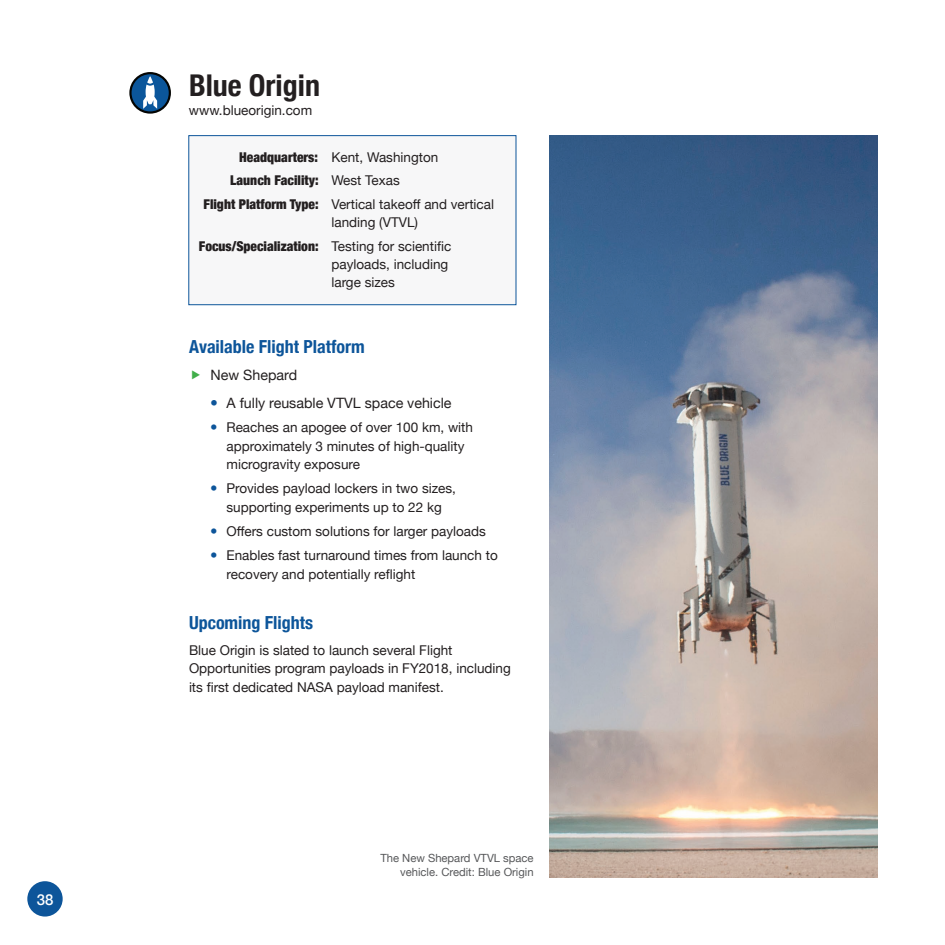
<style>
.page{position:relative;width:945px;height:945px;background:#fff}
.page>*{position:absolute;margin:0;border:0;box-sizing:border-box;transform-origin:0 0}
.Heading_1{font:700 condensed 30px "Helvetica Neue";color:#231f20}
.Heading_1-2{font:700 condensed 18px "Helvetica Neue";color:#0d559a}
.Heading_2{font:700 condensed 18px "Helvetica Neue";color:#0d559a}
.t1{font:500 15px "Helvetica Neue";color:#fff}
.t2{font:14.25px "Helvetica Neue";color:#231f20}
.Heading_1-3{font:13.5px/18.8px "Helvetica Neue";color:#231f20}
.provider_stats{font:13.5px/18px "Helvetica Neue";color:#231f20}
.provider_stats-2{font:900 condensed 13.5px "Helvetica Neue";color:#231f20}
.t3{font:11.25px/13.5px "Helvetica Neue";color:#57585a;text-align:right}
.s1{font-weight:900;font-stretch:condensed}
.s2{font-weight:400;font-stretch:normal}
</style>
<div class="page">
<div style="left:27px;top:881px;width:36px;height:36px;background:#0d559a;border-radius:50%"></div>
<svg style="left:130px;top:73px;width:40px;height:40px"></svg>
<div style="left:129px;top:72px;width:42px;height:42px;border:2px solid #040503;border-radius:50%"></div>
<svg style="left:143px;top:76px;width:14px;height:33px"></svg>
<div style="left:188px;top:135px;width:328px;height:170px;background:#f7f7f8;border:1px solid #0d559a"></div>
<img style="left:550px;top:135px;width:328px;height:742px">
<p class="t1" style="left:37px;top:887px;width:18px">38</p>
<h1 class="Heading_1" style="left:189px;top:61px;width:133px">Blue Origin</h1>
<h1 class="Heading_1-3" style="left:189px;top:102px;width:125px">www.blueorigin.com</h1>
<p class="provider_stats" style="left:239px;top:149px;width:201px"><span class="s1">Headquarters:</span> Kent, Washington</p>
<p class="provider_stats-2" style="left:230px;top:169px;width:171px">Launch Facility: <span class="s2">West Texas</span></p>
<p class="provider_stats" style="left:332px;top:196px;width:164px;text-indent:-128px"><span class="s1">Flight Platform Type:</span> Vertical takeoff and vertical landing (VTVL)</p>
<p class="provider_stats" style="left:332px;top:238px;width:121px;text-indent:-133px"><span class="s1">Focus/Specialization:</span> Testing for scientific payloads, including large sizes</p>
<h1 class="Heading_1-2" style="left:189px;top:332px;width:177px">Available Flight Platform</h1>
<p class="t2" style="left:211px;top:365px;width:88px">New Shepard</p>
<p class="t2" style="left:227px;top:392px;width:227px">A fully reusable VTVL space vehicle</p>
<p class="Heading_1-3" style="left:226px;top:418px;width:248px">Reaches an apogee of over 100 km, with approximately 3 minutes of high-quality microgravity exposure</p>
<p class="Heading_1-3" style="left:226px;top:480px;width:231px">Provides payload lockers in two sizes, supporting experiments up to 22 kg</p>
<p class="Heading_1-3" style="left:226px;top:523px;width:261px">Offers custom solutions for larger payloads</p>
<p class="Heading_1-3" style="left:226px;top:547px;width:273px">Enables fast turnaround times from launch to recovery and potentially reflight</p>
<h2 class="Heading_2" style="left:189px;top:608px;width:126px">Upcoming Flights</h2>
<h1 class="Heading_1-3" style="left:189px;top:641px;width:323px">Blue Origin is slated to launch several Flight<br>Opportunities program payloads in FY2018, including its first dedicated NASA payload manifest.</h1>
<p class="t3" style="left:380px;top:852px;width:155px">The New Shepard VTVL space vehicle. Credit: Blue Origin</p>
</div>
